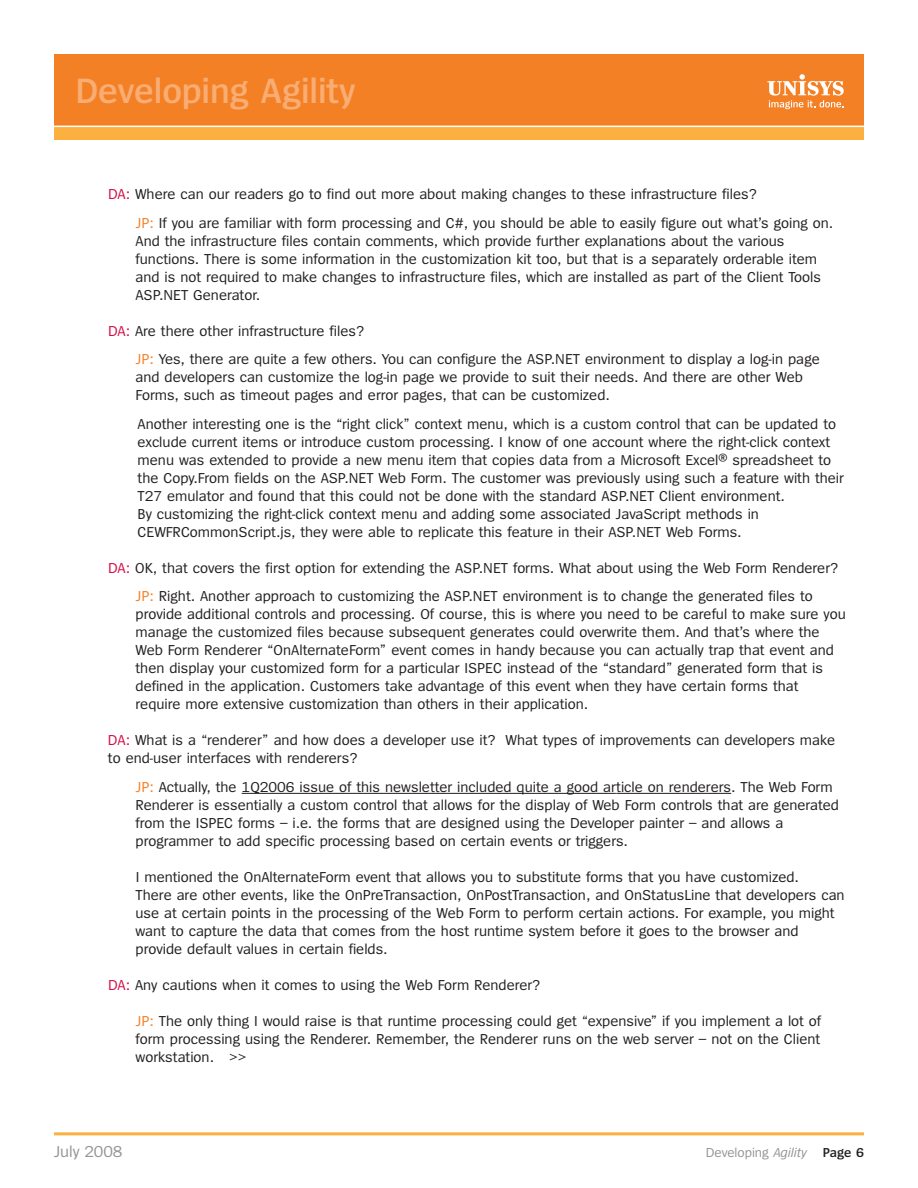
<style>
.page{position:relative;width:918px;height:1188px;background:#fff}
.page>*{position:absolute;margin:0;border:0;box-sizing:border-box;transform-origin:0 0}
.t1{font:600 36.6px "Spiegel";letter-spacing:-.005em;color:#f9ad73}
.t2{font:16.5px "Spiegel";letter-spacing:-.005em;color:#939598}
.t3{font:15px/18px "Spiegel";color:#231f20}
.t4{font:13.5px "Spiegel";color:#939598}
.s1{color:#d20d44}
.s2{color:#f48026}
.s3{font-style:italic}
.s4{font-weight:600;color:#231f20}
</style>
<div class="page">
<div style="left:54px;top:112px;width:810px;height:28px;background:#fbb03f"></div>
<div style="left:54px;top:54px;width:810px;height:72px;background:#f48026"></div>
<svg style="left:767px;top:74px;width:77px;height:35px"></svg>
<hr style="left:54px;top:126px;width:812px;height:1px;background:#fff">
<hr style="left:242px;top:793px;width:374px;height:1px;background:#231f20">
<hr style="left:616px;top:793px;width:115px;height:1px;background:#231f20">
<hr style="left:54px;top:1132px;width:810px;height:3px;background:#fbb03f">
<h1 class="t1" style="left:75px;top:78px;width:282px">Developing Agility</h1>
<p class="t3" style="left:136px;top:181px;width:699px;line-height:28.5px;text-indent:-28px"><span class="s1">DA:</span> Where can our readers go to find out more about making changes to these infrastructure files?<br><span class="s2">JP:</span> If you are familiar with form processing and C#, you should be able to easily figure out what’s going on.</p>
<p class="t3" style="left:136px;top:233px;width:687px">And the infrastructure files contain comments, which provide further explanations about the various functions. There is some information in the customization kit too, but that is a separately orderable item and is not required to make changes to infrastructure files, which are installed as part of the Client Tools ASP.NET Generator.</p>
<p class="t3" style="left:136px;top:318px;width:686px;line-height:28.5px;text-indent:-28px"><span class="s1">DA:</span> Are there other infrastructure files?<br><span class="s2">JP:</span> Yes, there are quite a few others. You can configure the ASP.NET environment to display a log-in page</p>
<p class="t3" style="left:136px;top:369px;width:669px">and developers can customize the log-in page we provide to suit their needs. And there are other Web<br>Forms, such as timeout pages and error pages, that can be customized.</p>
<p class="t3" style="left:138px;top:416px;width:708px">Another interesting one is the “right click” context menu, which is a custom control that can be updated to exclude current items or introduce custom processing. I know of one account where the right-click context menu was extended to provide a new menu item that copies data from a Microsoft Excel® spreadsheet to the Copy.From fields on the ASP.NET Web Form. The customer was previously using such a feature with their T27 emulator and found that this could not be done with the standard ASP.NET Client environment.<br>By customizing the right-click context menu and adding some associated JavaScript methods in CEWFRCommonScript.js, they were able to replicate this feature in their ASP.NET Web Forms.</p>
<p class="t3" style="left:108px;top:555px;width:732px;line-height:28.5px;text-align:center"><span class="s1">DA:</span> OK, that covers the first option for extending the ASP.NET forms. What about using the Web Form Renderer?<br><span class="s2">JP:</span> Right. Another approach to customizing the ASP.NET environment is to change the generated files to</p>
<p class="t3" style="left:136px;top:606px;width:712px">provide additional controls and processing. Of course, this is where you need to be careful to make sure you manage the customized files because subsequent generates could overwrite them. And that’s where the Web Form Renderer “OnAlternateForm” event comes in handy because you can actually trap that event and then display your customized form for a particular ISPEC instead of the “standard” generated form that is defined in the application. Customers take advantage of this event when they have certain forms that require more extensive customization than others in their application.</p>
<p class="t3" style="left:108px;top:732px;width:729px"><span class="s1">DA:</span> What is a “renderer” and how does a developer use it? What types of improvements can developers make to end-user interfaces with renderers?</p>
<p class="t3" style="left:136px;top:779px;width:705px"><span class="s2">JP:</span> Actually, the 1Q2006 issue of this newsletter included quite a good article on renderers. The Web Form Renderer is essentially a custom control that allows for the display of Web Form controls that are generated from the ISPEC forms – i.e. the forms that are designed using the Developer painter – and allows a programmer to add specific processing based on certain events or triggers.</p>
<p class="t3" style="left:136px;top:869px;width:711px">I mentioned the OnAlternateForm event that allows you to substitute forms that you have customized.<br>There are other events, like the OnPreTransaction, OnPostTransaction, and OnStatusLine that developers can use at certain points in the processing of the Web Form to perform certain actions. For example, you might want to capture the data that comes from the host runtime system before it goes to the browser and provide default values in certain fields.</p>
<p class="t3" style="left:108px;top:977px;width:434px"><span class="s1">DA:</span> Any cautions when it comes to using the Web Form Renderer?</p>
<p class="t3" style="left:136px;top:1013px;width:687px;text-align:justify"><span class="s2">JP:</span> The only thing I would raise is that runtime processing could get “expensive” if you implement a lot of form processing using the Renderer. Remember, the Renderer runs on the web server – not on the Client workstation. &gt;&gt;</p>
<p class="t2" style="left:54px;top:1146px;width:70px">July 2008</p>
<p class="t4" style="left:706px;top:1148px;width:160px">Developing <span class="s3">Agility</span> <span class="s4">Page 6</span></p>
</div>
